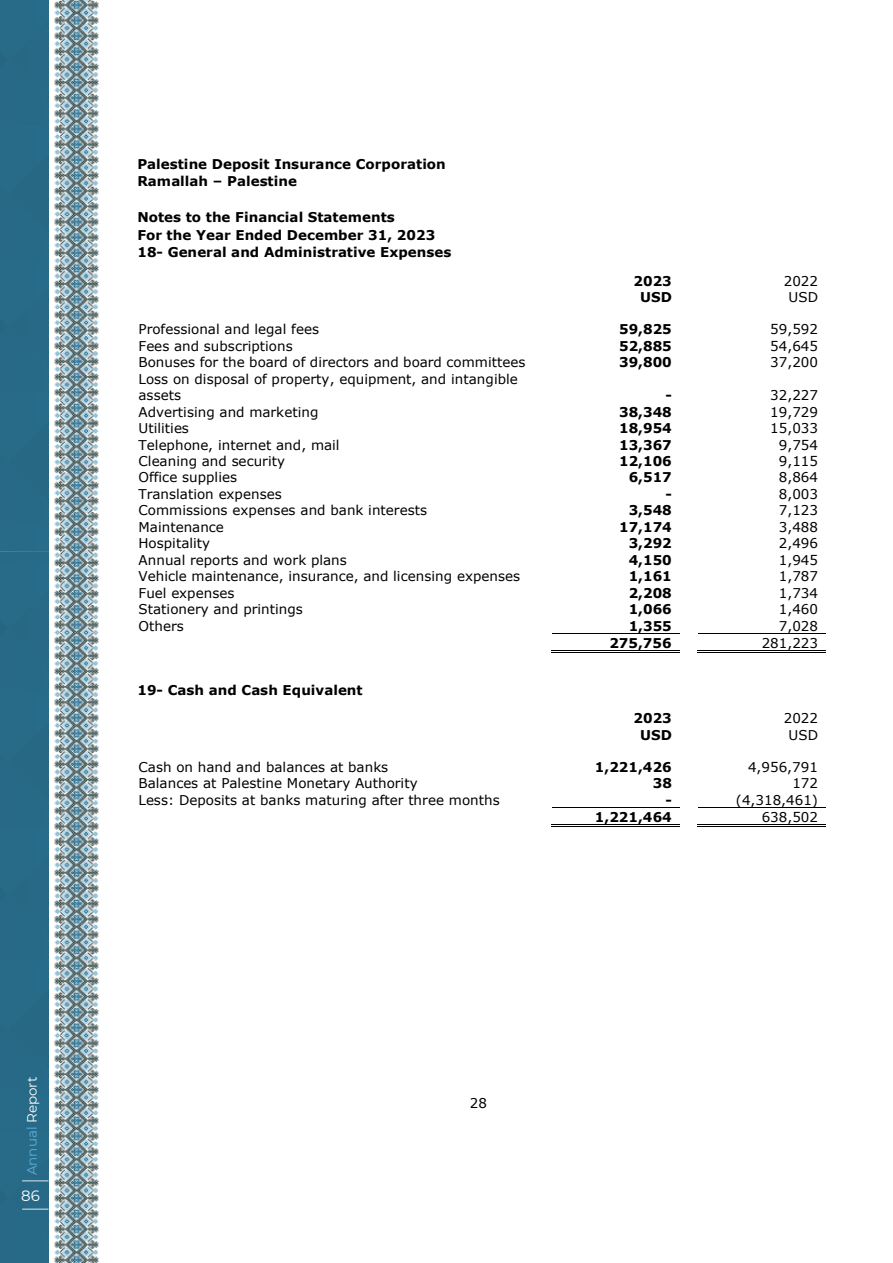
<style>
.page{position:relative;width:893px;height:1263px;background:#fff}
.page>*{position:absolute;margin:0;border:0;box-sizing:border-box;transform-origin:0 0}
.t1{font:15px "Montserrat";color:#fff}
.t2{font:13.5px/16.4px "Verdana";color:#000}
.t3{font:700 13.5px/17.7px "Verdana";color:#000}
.t4{font:13.5px "Montserrat";color:#5dadd7}
.s1{color:#fff}
</style>
<div class="page">
<div style="left:0;top:0;width:21px;height:1263px;background:#276987"></div>
<img style="left:21px;top:0;width:78px;height:1263px">
<hr style="left:551px;top:633px;width:128px;height:1px;background:#000">
<hr style="left:698px;top:633px;width:128px;height:1px;background:#000">
<hr style="left:551px;top:652px;width:128px;height:1px;background:#000">
<hr style="left:551px;top:650px;width:128px;height:1px;background:#000">
<hr style="left:697px;top:652px;width:129px;height:1px;background:#000">
<hr style="left:697px;top:650px;width:129px;height:1px;background:#000">
<hr style="left:551px;top:807px;width:128px;height:1px;background:#000">
<hr style="left:698px;top:807px;width:128px;height:1px;background:#000">
<hr style="left:551px;top:826px;width:128px;height:1px;background:#000">
<hr style="left:551px;top:824px;width:128px;height:1px;background:#000">
<hr style="left:697px;top:826px;width:129px;height:1px;background:#000">
<hr style="left:697px;top:824px;width:129px;height:1px;background:#000">
<p class="t3" style="left:137px;top:155px;width:310px">Palestine Deposit Insurance Corporation<br>Ramallah – Palestine</p>
<p class="t3" style="left:137px;top:208px;width:299px">Notes to the Financial Statements<br>For the Year Ended December 31, 2023</p>
<p class="t3" style="left:137px;top:243px;width:316px">18- General and Administrative Expenses</p>
<p class="t3" style="left:634px;top:272px;width:40px">2023</p>
<p class="t2" style="left:784px;top:273px;width:36px">2022</p>
<p class="t3" style="left:640px;top:288px;width:33px">USD</p>
<p class="t2" style="left:789px;top:289px;width:31px">USD</p>
<p class="t2" style="left:139px;top:321px;width:182px">Professional and legal fees</p>
<p class="t3" style="left:619px;top:320px;width:54px">59,825</p>
<p class="t2" style="left:770px;top:321px;width:49px">59,592</p>
<p class="t2" style="left:139px;top:338px;width:156px">Fees and subscriptions</p>
<p class="t3" style="left:619px;top:337px;width:54px">52,885</p>
<p class="t2" style="left:770px;top:338px;width:49px">54,645</p>
<p class="t2" style="left:139px;top:354px;width:388px">Bonuses for the board of directors and board committees</p>
<p class="t3" style="left:619px;top:353px;width:54px">39,800</p>
<p class="t2" style="left:770px;top:354px;width:49px">37,200</p>
<p class="t2" style="left:139px;top:371px;width:381px">Loss on disposal of property, equipment, and intangible assets</p>
<p class="t3" style="left:666px;top:386px;width:8px">-</p>
<p class="t2" style="left:770px;top:387px;width:49px">32,227</p>
<p class="t2" style="left:139px;top:403px;width:182px">Advertising and marketing</p>
<p class="t3" style="left:619px;top:403px;width:54px">38,348</p>
<p class="t2" style="left:770px;top:403px;width:49px">19,729</p>
<p class="t2" style="left:139px;top:420px;width:52px">Utilities</p>
<p class="t3" style="left:619px;top:419px;width:54px">18,954</p>
<p class="t2" style="left:770px;top:420px;width:49px">15,033</p>
<p class="t2" style="left:139px;top:436px;width:203px">Telephone, internet and, mail</p>
<p class="t3" style="left:619px;top:436px;width:54px">13,367</p>
<p class="t2" style="left:779px;top:436px;width:41px">9,754</p>
<p class="t2" style="left:139px;top:453px;width:148px">Cleaning and security</p>
<p class="t3" style="left:619px;top:452px;width:54px">12,106</p>
<p class="t2" style="left:779px;top:453px;width:41px">9,115</p>
<p class="t2" style="left:139px;top:469px;width:100px">Office supplies</p>
<p class="t3" style="left:629px;top:468px;width:45px">6,517</p>
<p class="t2" style="left:779px;top:469px;width:41px">8,864</p>
<p class="t2" style="left:139px;top:486px;width:145px">Translation expenses</p>
<p class="t3" style="left:666px;top:485px;width:8px">-</p>
<p class="t2" style="left:779px;top:486px;width:41px">8,003</p>
<p class="t2" style="left:139px;top:502px;width:290px">Commissions expenses and bank interests</p>
<p class="t3" style="left:629px;top:501px;width:45px">3,548</p>
<p class="t2" style="left:779px;top:502px;width:41px">7,123</p>
<p class="t2" style="left:139px;top:518px;width:87px">Maintenance</p>
<p class="t3" style="left:619px;top:518px;width:54px">17,174</p>
<p class="t2" style="left:779px;top:518px;width:41px">3,488</p>
<p class="t2" style="left:139px;top:535px;width:73px">Hospitality</p>
<p class="t3" style="left:629px;top:534px;width:45px">3,292</p>
<p class="t2" style="left:779px;top:535px;width:41px">2,496</p>
<p class="t2" style="left:139px;top:551px;width:210px">Annual reports and work plans</p>
<p class="t3" style="left:629px;top:551px;width:45px">4,150</p>
<p class="t2" style="left:779px;top:551px;width:41px">1,945</p>
<p class="t2" style="left:139px;top:568px;width:383px">Vehicle maintenance, insurance, and licensing expenses</p>
<p class="t3" style="left:629px;top:567px;width:45px">1,161</p>
<p class="t2" style="left:779px;top:568px;width:41px">1,787</p>
<p class="t2" style="left:139px;top:584px;width:97px">Fuel expenses</p>
<p class="t3" style="left:629px;top:583px;width:45px">2,208</p>
<p class="t2" style="left:779px;top:584px;width:41px">1,734</p>
<p class="t2" style="left:139px;top:601px;width:166px">Stationery and printings</p>
<p class="t3" style="left:629px;top:600px;width:45px">1,066</p>
<p class="t2" style="left:779px;top:601px;width:41px">1,460</p>
<p class="t2" style="left:139px;top:617px;width:47px">Others</p>
<p class="t3" style="left:629px;top:616px;width:45px">1,355</p>
<p class="t2" style="left:779px;top:617px;width:41px">7,028</p>
<p class="t3" style="left:609px;top:633px;width:64px">275,756</p>
<p class="t2" style="left:762px;top:634px;width:58px">281,223</p>
<p class="t3" style="left:137px;top:681px;width:227px">19- Cash and Cash Equivalent</p>
<p class="t3" style="left:634px;top:709px;width:40px">2023</p>
<p class="t2" style="left:784px;top:710px;width:36px">2022</p>
<p class="t3" style="left:640px;top:726px;width:33px">USD</p>
<p class="t2" style="left:789px;top:726px;width:31px">USD</p>
<p class="t2" style="left:139px;top:758px;width:251px">Cash on hand and balances at banks</p>
<p class="t3" style="left:595px;top:757px;width:78px">1,221,426</p>
<p class="t2" style="left:748px;top:758px;width:71px">4,956,791</p>
<p class="t2" style="left:139px;top:775px;width:281px">Balances at Palestine Monetary Authority</p>
<p class="t3" style="left:653px;top:774px;width:21px">38</p>
<p class="t2" style="left:792px;top:775px;width:27px">172</p>
<p class="t2" style="left:139px;top:791px;width:363px">Less: Deposits at banks maturing after three months</p>
<p class="t3" style="left:666px;top:790px;width:8px">-</p>
<p class="t2" style="left:736px;top:791px;width:84px">(4,318,461)</p>
<p class="t3" style="left:595px;top:807px;width:78px">1,221,464</p>
<p class="t2" style="left:762px;top:808px;width:58px">638,502</p>
<p class="t4" style="left:23px;top:1175px;width:100px;rotate:-90deg">Annual <span class="s1">Report</span></p>
<p class="t1" style="left:21px;top:1185px;width:20px">86</p>
<p class="t2" style="left:470px;top:1095px;width:19px">28</p>
</div>
